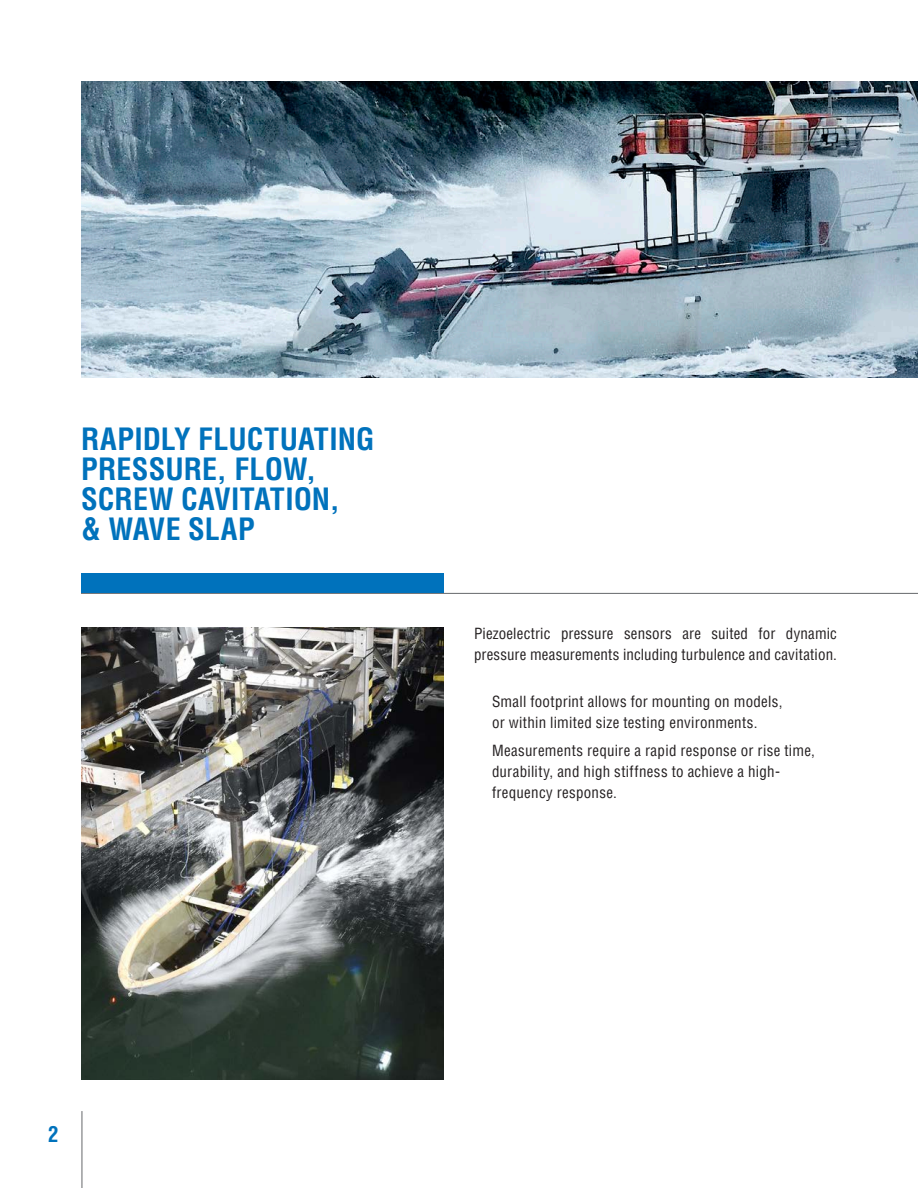
<style>
.page{position:relative;width:918px;height:1188px;background:#fff}
.page>*{position:absolute;margin:0;border:0;box-sizing:border-box;transform-origin:0 0}
.Headline_2{font:700 condensed 30px/30px "Helvetica LT Pro";letter-spacing:.005em;color:#0072bc}
.Footer_-_Page{font:700 condensed 21px "Helvetica LT Pro";color:#0072bc}
.Body_copy{font:condensed 15px/21px "Helvetica LT Pro";letter-spacing:.015em;color:#231f20}
</style>
<div class="page">
<hr style="left:81px;top:1111px;width:1px;height:77px;background:#76787b">
<hr style="left:81px;top:593px;width:837px;height:1px;background:#76787b">
<div style="left:81px;top:574px;width:363px;height:19px;background:#0072bc"></div>
<img style="left:81px;top:627px;width:363px;height:453px">
<img style="left:81px;top:81px;width:837px;height:297px">
<p class="Headline_2" style="left:81px;top:423px;width:295px">RAPIDLY FLUCTUATING<br>PRESSURE, FLOW,<br>SCREW CAVITATION,<br>&amp; WAVE SLAP</p>
<p class="Body_copy" style="left:474px;top:623px;width:364px">Piezoelectric pressure sensors are suited for dynamic pressure measurements including turbulence and cavitation.</p>
<p class="Body_copy" style="left:492px;top:691px;width:292px">Small footprint allows for mounting on models, or within limited size testing environments.</p>
<p class="Body_copy" style="left:492px;top:740px;width:325px">Measurements require a rapid response or rise time, durability, and high stiffness to achieve a high&shy;frequency response.</p>
<p class="Footer_-_Page" style="left:48px;top:1120px;width:12px">2</p>
</div>
